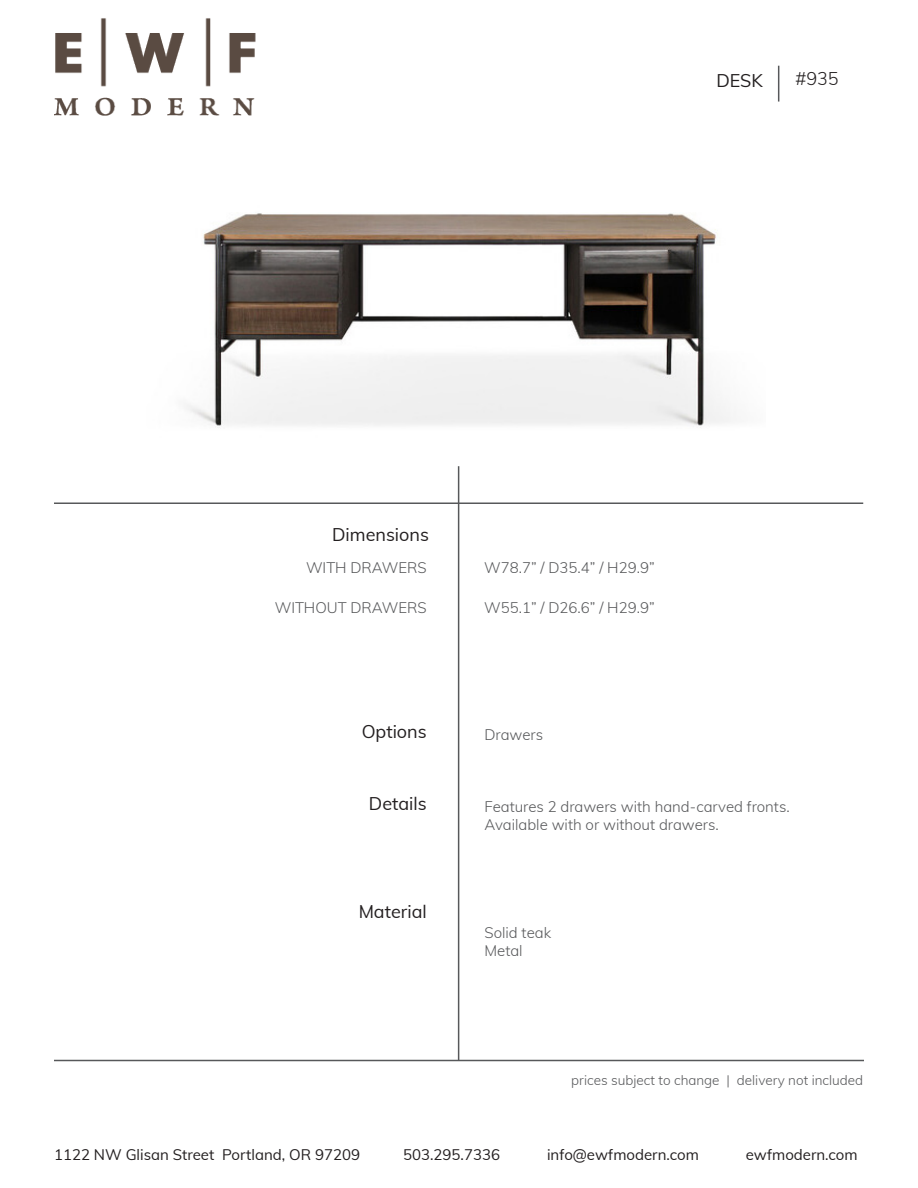
<style>
.page{position:relative;width:918px;height:1188px;background:#fff}
.page>*{position:absolute;margin:0;border:0;box-sizing:border-box;transform-origin:0 0}
.t1{font:18px "Muli";color:#231f20}
.t2{font:300 18px "Muli";color:#231f20}
.t3{font:300 15px "Muli";color:#57585a}
.t4{font:15px "Muli";color:#231f20}
.t5{font:300 13.5px "Muli";color:#57585a}
</style>
<div class="page">
<img style="left:186px;top:213px;width:545px;height:215px">
<img style="left:54px;top:18px;width:202px;height:98px">
<hr style="left:54px;top:1060px;width:810px;height:1px;background:#57585a">
<hr style="left:54px;top:502px;width:809px;height:2px;background:#57585a">
<hr style="left:458px;top:466px;width:1px;height:595px;background:#57585a">
<hr style="left:778px;top:66px;width:1px;height:36px;background:#57585a">
<p class="t1" style="left:716px;top:67px;width:48px">DESK</p>
<p class="t2" style="left:795px;top:66px;width:45px">#935</p>
<p class="t1" style="left:332px;top:521px;width:98px">Dimensions</p>
<p class="t3" style="left:306px;top:557px;width:122px">WITH DRAWERS</p>
<p class="t3" style="left:275px;top:597px;width:154px">WITHOUT DRAWERS</p>
<p class="t1" style="left:362px;top:719px;width:67px">Options</p>
<p class="t1" style="left:369px;top:791px;width:59px">Details</p>
<p class="t1" style="left:359px;top:899px;width:70px">Material</p>
<p class="t3" style="left:484px;top:557px;width:172px">W78.7” / D35.4” / H29.9”</p>
<p class="t3" style="left:484px;top:597px;width:172px">W55.1” / D26.6” / H29.9”</p>
<p class="t3" style="left:484px;top:723px;width:60px">Drawers</p>
<p class="t3" style="left:484px;top:795px;width:307px">Features 2 drawers with hand-carved fronts.</p>
<p class="t3" style="left:484px;top:813px;width:236px">Available with or without drawers.</p>
<p class="t3" style="left:484px;top:921px;width:68px">Solid teak</p>
<p class="t3" style="left:484px;top:939px;width:40px">Metal</p>
<p class="t5" style="left:571px;top:1071px;width:293px">prices subject to change | delivery not included</p>
<p class="t4" style="left:54px;top:1144px;width:308px">1122 NW Glisan Street Portland, OR 97209</p>
<p class="t4" style="left:403px;top:1144px;width:98px">503.295.7336</p>
<p class="t4" style="left:547px;top:1144px;width:153px">info@ewfmodern.com</p>
<p class="t4" style="left:746px;top:1144px;width:113px">ewfmodern.com</p>
</div>
